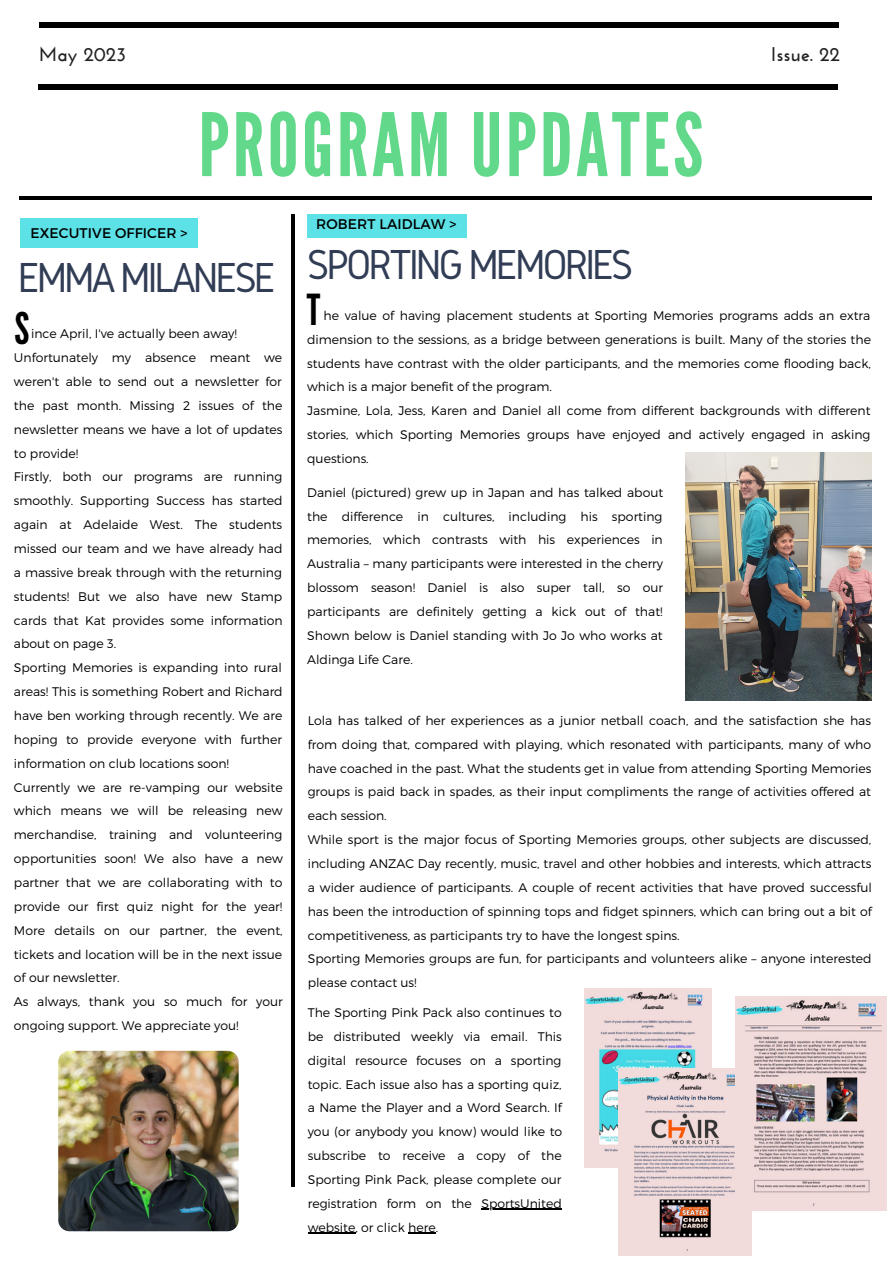
<style>
.page{position:relative;width:893px;height:1264px;background:#fff}
.page>*{position:absolute;margin:0;border:0;box-sizing:border-box;transform-origin:0 0}
.t1{font:87.15px "League Gothic";letter-spacing:.04em;color:#62d98a}
.t2{font:43.5px "Gidole";letter-spacing:-.07em;color:#313c55}
.t3{font:43.5px "League Gothic";color:#000}
.t4{font:42.6px "League Gothic";color:#000}
.t5{font:700 19.8px "Josefin Sans";color:#222}
.t6{font:13.95px "Montserrat";letter-spacing:.01em;color:#000}
.t7{font:300 12.45px/23.9px "Montserrat";color:#000;text-align:justify}
</style>
<div class="page">
<div style="left:39px;top:22px;width:799px;height:5px;background:#000"></div>
<div style="left:38px;top:84px;width:800px;height:5px;background:#000"></div>
<hr style="left:20px;top:197px;width:851px;height:3px;background:#000">
<hr style="left:291px;top:214px;width:3px;height:972px;background:#000">
<div style="left:20px;top:218px;width:178px;height:30px;background:#5ce1e6"></div>
<img style="left:58px;top:1050px;width:181px;height:181px;border-radius:11px">
<div style="left:307px;top:214px;width:159px;height:23px;background:#5ce1e6"></div>
<img style="left:685px;top:452px;width:186px;height:249px">
<img style="left:584px;top:988px;width:127px;height:179px">
<img style="left:618px;top:1067px;width:133px;height:188px">
<img style="left:736px;top:996px;width:150px;height:214px">
<hr style="left:481px;top:1208px;width:81px;height:1px;background:#000">
<hr style="left:308px;top:1232px;width:47px;height:1px;background:#000">
<svg style="left:408px;top:1232px;width:27px;height:1px"></svg>
<p class="t5" style="left:39px;top:46px;width:89px">May 2023</p>
<p class="t5" style="left:770px;top:46px;width:70px">Issue. 22</p>
<p class="t1" style="left:199px;top:95px;width:506px">PROGRAM UPDATES</p>
<p class="t6" style="left:30px;top:223px;width:158px">EXECUTIVE OFFICER &gt;</p>
<p class="t6" style="left:316px;top:215px;width:142px">ROBERT LAIDLAW &gt;</p>
<p class="t2" style="left:18px;top:254px;width:260px">EMMA MILANESE</p>
<p class="t3" style="left:14px;top:303px;width:16px">S</p>
<p class="t7" style="left:31px;top:321px;width:207px">ince April, I've actually been away!</p>
<p class="t7" style="left:14px;top:345px;width:270px">Unfortunately my absence meant we weren't able to send out a newsletter for the past month. Missing 2 issues of the newsletter means we have a lot of updates to provide!</p>
<p class="t7" style="left:14px;top:464px;width:270px">Firstly, both our programs are running smoothly. Supporting Success has started again at Adelaide West. The students missed our team and we have already had a massive break through with the returning students! But we also have new Stamp cards that Kat provides some information about on page 3.</p>
<p class="t7" style="left:14px;top:655px;width:270px">Sporting Memories is expanding into rural areas! This is something Robert and Richard have ben working through recently. We are hoping to provide everyone with further information on club locations soon!</p>
<p class="t7" style="left:14px;top:774px;width:270px">Currently we are re-vamping our website which means we will be releasing new merchandise, training and volunteering opportunities soon! We also have a new partner that we are collaborating with to provide our first quiz night for the year!<br>More details on our partner, the event, tickets and location will be in the next issue of our newsletter.</p>
<p class="t7" style="left:14px;top:989px;width:270px">As always, thank you so much for your ongoing support. We appreciate you!</p>
<p class="t2" style="left:307px;top:241px;width:328px">SPORTING MEMORIES</p>
<p class="t4" style="left:307px;top:285px;width:15px">T</p>
<p class="t7" style="left:307px;top:303px;width:565px;text-indent:16px">he value of having placement students at Sporting Memories programs adds an extra dimension to the sessions, as a bridge between generations is built. Many of the stories the students have contrast with the older participants, and the memories come flooding back, which is a major benefit of the program.</p>
<p class="t7" style="left:307px;top:398px;width:565px">Jasmine, Lola, Jess, Karen and Daniel all come from different backgrounds with different stories, which Sporting Memories groups have enjoyed and actively engaged in asking questions.</p>
<p class="t7" style="left:307px;top:479px;width:357px">Daniel (pictured) grew up in Japan and has talked about the difference in cultures, including his sporting memories, which contrasts with his experiences in Australia – many participants were interested in the cherry blossom season! Daniel is also super tall, so our participants are definitely getting a kick out of that!<br>Shown below is Daniel standing with Jo Jo who works at Aldinga Life Care.</p>
<p class="t7" style="left:308px;top:707px;width:565px">Lola has talked of her experiences as a junior netball coach, and the satisfaction she has from doing that, compared with playing, which resonated with participants, many of who have coached in the past. What the students get in value from attending Sporting Memories groups is paid back in spades, as their input compliments the range of activities offered at each session.</p>
<p class="t7" style="left:308px;top:827px;width:565px">While sport is the major focus of Sporting Memories groups, other subjects are discussed, including ANZAC Day recently, music, travel and other hobbies and interests, which attracts a wider audience of participants. A couple of recent activities that have proved successful has been the introduction of spinning tops and fidget spinners, which can bring out a bit of competitiveness, as participants try to have the longest spins.</p>
<p class="t7" style="left:308px;top:946px;width:565px">Sporting Memories groups are fun, for participants and volunteers alike – anyone interested please contact us!</p>
<p class="t7" style="left:308px;top:999px;width:256px">The Sporting Pink Pack also continues to be distributed weekly via email. This digital resource focuses on a sporting topic. Each issue also has a sporting quiz, a Name the Player and a Word Search. If you (or anybody you know) would like to subscribe to receive a copy of the Sporting Pink Pack, please complete our registration form on the SportsUnited website, or click here.</p>
</div>
